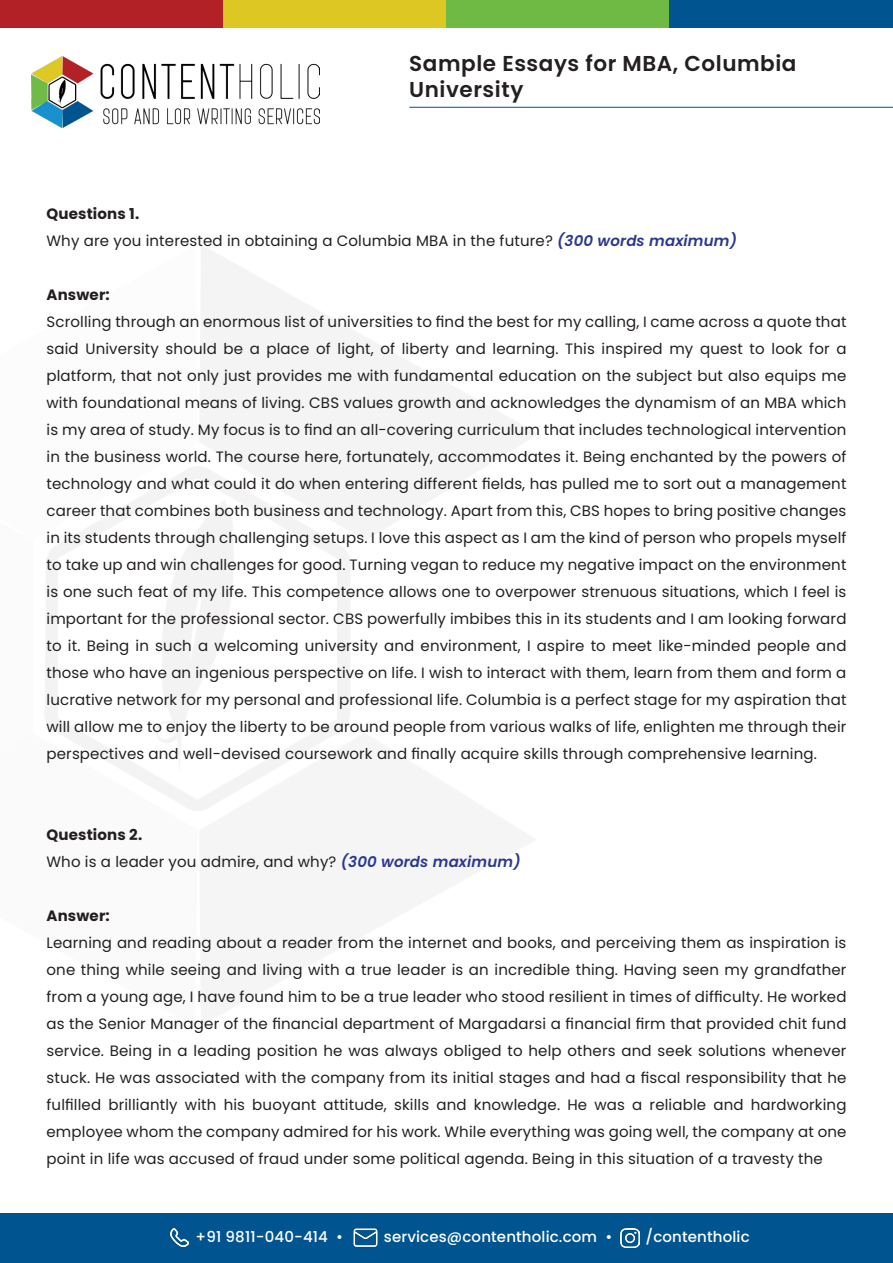
<style>
.page{position:relative;width:893px;height:1263px;background:#fff}
.page>*{position:absolute;margin:0;border:0;box-sizing:border-box;transform-origin:0 0}
.t1{font:600 21.6px/25.8px "Poppins";letter-spacing:.025em;color:#231f20}
.t2{font:15px/27px "Poppins";letter-spacing:.01em;color:#231f20}
.t3{font:500 15px "Poppins";letter-spacing:.01em;color:#fff}
.t4{font:700 15px "Poppins";letter-spacing:.01em;color:#231f20}
.s1{font-weight:700}
.s2{font-weight:600;font-style:italic;color:#2b388f}
</style>
<div class="page">
<div style="left:0;top:0;width:223px;height:28px;background:#b22126"></div>
<div style="left:223px;top:0;width:223px;height:28px;background:#ddc723"></div>
<div style="left:446px;top:0;width:224px;height:28px;background:#6eba45"></div>
<div style="left:670px;top:0;width:223px;height:28px;background:#00548f"></div>
<img style="left:32px;top:57px;width:288px;height:71px">
<div style="left:0;top:1214px;width:893px;height:49px;background:#00548f"></div>
<hr style="left:409px;top:107px;width:484px;height:1px;background:#00548f">
<img style="left:621px;top:1228px;width:19px;height:19px">
<img style="left:170px;top:1228px;width:19px;height:19px">
<img style="left:353px;top:1228px;width:25px;height:19px">
<h1 class="t1" style="left:409px;top:50px;width:389px">Sample Essays for MBA, Columbia<br>University</h1>
<p class="t2" style="left:47px;top:200px;width:692px"><span class="s1">Questions 1.<br></span>Why are you interested in obtaining a Columbia MBA in the future? <span class="s2">(300 words maximum)</span></p>
<p class="t4" style="left:47px;top:286px;width:65px">Answer:</p>
<p class="t2" style="left:47px;top:308px;width:801px;text-align:justify">Scrolling through an enormous list of universities to find the best for my calling, I came across a quote that said University should be a place of light, of liberty and learning. This inspired my quest to look for a platform, that not only just provides me with fundamental education on the subject but also equips me with foundational means of living. CBS values growth and acknowledges the dynamism of an MBA which is my area of study. My focus is to find an all-covering curriculum that includes technological intervention in the business world. The course here, fortunately, accommodates it. Being enchanted by the powers of technology and what could it do when entering different fields, has pulled me to sort out a management career that combines both business and technology. Apart from this, CBS hopes to bring positive changes in its students through challenging setups. I love this aspect as I am the kind of person who propels myself to take up and win challenges for good. Turning vegan to reduce my negative impact on the environment is one such feat of my life. This competence allows one to overpower strenuous situations, which I feel is important for the professional sector. CBS powerfully imbibes this in its students and I am looking forward to it. Being in such a welcoming university and environment, I aspire to meet like-minded people and those who have an ingenious perspective on life. I wish to interact with them, learn from them and form a lucrative network for my personal and professional life. Columbia is a perfect stage for my aspiration that will allow me to enjoy the liberty to be around people from various walks of life, enlighten me through their perspectives and well-devised coursework and finally acquire skills through comprehensive learning.</p>
<p class="t2" style="left:47px;top:821px;width:476px"><span class="s1">Questions 2.<br></span>Who is a leader you admire, and why? <span class="s2">(300 words maximum)</span></p>
<p class="t4" style="left:47px;top:907px;width:65px">Answer:</p>
<p class="t2" style="left:47px;top:929px;width:801px;text-align:justify">Learning and reading about a reader from the internet and books, and perceiving them as inspiration is one thing while seeing and living with a true leader is an incredible thing. Having seen my grandfather from a young age, I have found him to be a true leader who stood resilient in times of difficulty. He worked as the Senior Manager of the financial department of Margadarsi a financial firm that provided chit fund service. Being in a leading position he was always obliged to help others and seek solutions whenever stuck. He was associated with the company from its initial stages and had a fiscal responsibility that he fulfilled brilliantly with his buoyant attitude, skills and knowledge. He was a reliable and hardworking employee whom the company admired for his work. While everything was going well, the company at one point in life was accused of fraud under some political agenda. Being in this situation of a travesty the</p>
<p class="t3" style="left:196px;top:1228px;width:149px">+91 9811-040-414 •</p>
<p class="t3" style="left:384px;top:1228px;width:230px">services@contentholic.com •</p>
<p class="t3" style="left:645px;top:1228px;width:106px">/contentholic</p>
</div>
